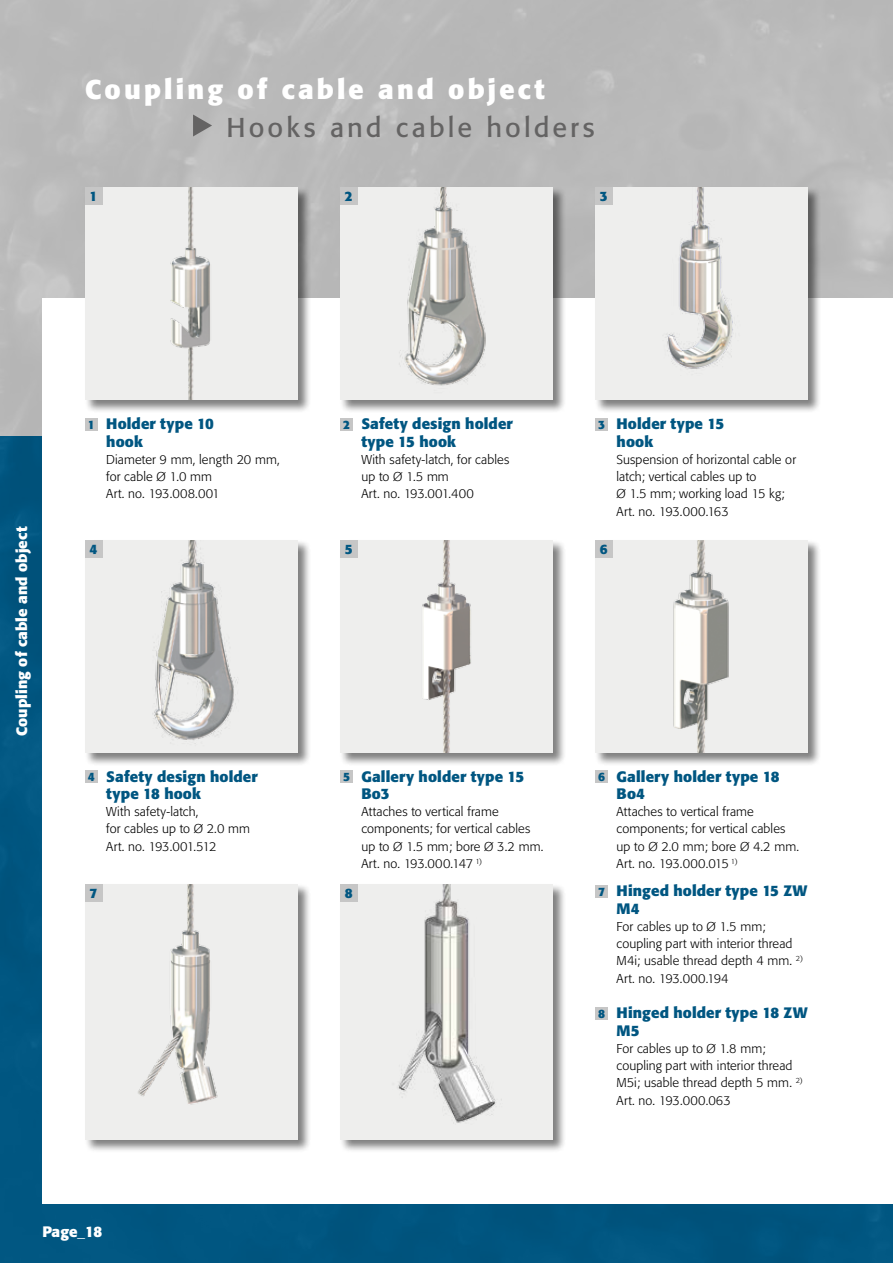
<style>
.page{position:relative;width:893px;height:1263px;background:#fff}
.page>*{position:absolute;margin:0;border:0;box-sizing:border-box;transform-origin:0 0}
.t1{font:700 27px "Formata";letter-spacing:.12em;color:#fff}
.t2{font:27px "Formata";letter-spacing:.115em;color:#646363}
.t3{font:700 15px/17.2px "Formata";letter-spacing:.01em;color:#005681}
.t4{font:700 15px "Formata";letter-spacing:.005em;color:#fff}
.t5{font:700 13.5px "Formata";color:#005681}
.t6{font:300 12.75px/17.2px "Formata";letter-spacing:.01em;color:#000}
.s1{font-size:12px}
</style>
<div class="page">
<img style="left:0;top:0;width:893px;height:1263px">
<div style="left:43px;top:298px;width:850px;height:905px;background:#fff"></div>
<div style="left:84px;top:186px;width:227px;height:227px;background:#000;opacity:.5"></div>
<img style="left:85px;top:187px;width:213px;height:213px">
<div style="left:339px;top:186px;width:227px;height:227px;background:#000;opacity:.5"></div>
<img style="left:340px;top:187px;width:213px;height:213px">
<div style="left:84px;top:539px;width:227px;height:227px;background:#000;opacity:.5"></div>
<img style="left:85px;top:540px;width:213px;height:213px">
<div style="left:594px;top:539px;width:228px;height:227px;background:#000;opacity:.5"></div>
<img style="left:595px;top:540px;width:213px;height:213px">
<div style="left:594px;top:186px;width:228px;height:227px;background:#000;opacity:.5"></div>
<img style="left:595px;top:187px;width:213px;height:213px">
<div style="left:339px;top:539px;width:227px;height:227px;background:#000;opacity:.5"></div>
<img style="left:340px;top:540px;width:213px;height:213px">
<div style="left:339px;top:883px;width:227px;height:270px;background:#000;opacity:.5"></div>
<img style="left:340px;top:884px;width:213px;height:256px">
<div style="left:84px;top:883px;width:227px;height:270px;background:#000;opacity:.5"></div>
<img style="left:85px;top:884px;width:213px;height:256px">
<div style="left:85px;top:187px;width:17px;height:17px;background:#c6c6c6"></div>
<div style="left:340px;top:187px;width:17px;height:17px;background:#c6c6c6"></div>
<div style="left:595px;top:187px;width:17px;height:17px;background:#c6c6c6"></div>
<div style="left:85px;top:540px;width:17px;height:17px;background:#c6c6c6"></div>
<div style="left:340px;top:540px;width:17px;height:17px;background:#c6c6c6"></div>
<div style="left:595px;top:540px;width:17px;height:17px;background:#c6c6c6"></div>
<div style="left:340px;top:884px;width:17px;height:17px;background:#c6c6c6"></div>
<div style="left:85px;top:884px;width:17px;height:17px;background:#c6c6c6"></div>
<div style="left:85px;top:418px;width:13px;height:12px;background:#c6c6c6"></div>
<div style="left:340px;top:418px;width:13px;height:12px;background:#c6c6c6"></div>
<div style="left:595px;top:418px;width:13px;height:12px;background:#c6c6c6"></div>
<div style="left:85px;top:770px;width:13px;height:13px;background:#c6c6c6"></div>
<div style="left:595px;top:770px;width:13px;height:13px;background:#c6c6c6"></div>
<div style="left:340px;top:770px;width:13px;height:13px;background:#c6c6c6"></div>
<svg style="left:193px;top:115px;width:19px;height:21px"></svg>
<div style="left:595px;top:1006px;width:13px;height:13px;background:#c6c6c6"></div>
<div style="left:595px;top:885px;width:13px;height:12px;background:#c6c6c6"></div>
<h1 class="t1" style="left:85px;top:73px;width:461px">Coupling of cable and object</h1>
<h1 class="t2" style="left:226px;top:111px;width:370px">Hooks and cable holders</h1>
<p class="t5" style="left:90px;top:188px;width:9px">1</p>
<p class="t5" style="left:345px;top:188px;width:9px">2</p>
<p class="t5" style="left:600px;top:188px;width:9px">3</p>
<p class="t4" style="left:13px;top:736px;width:211px;rotate:-90deg">Coupling of cable and object</p>
<p class="t3" style="left:106px;top:415px;width:109px;text-indent:-18px"><span class="s1">1</span> Holder type 10 hook</p>
<p class="t6" style="left:106px;top:451px;width:175px">Diameter 9 mm, length 20 mm, for cable Ø 1.0 mm<br>Art. no. 193.008.001</p>
<p class="t3" style="left:361px;top:415px;width:153px;text-indent:-18px"><span class="s1">2</span> Safety design holder type 15 hook</p>
<p class="t6" style="left:361px;top:451px;width:149px">With safety-latch, for cables up to Ø 1.5 mm<br>Art. no. 193.001.400</p>
<p class="t3" style="left:617px;top:415px;width:109px;text-indent:-18px"><span class="s1">3</span> Holder type 15 hook</p>
<p class="t6" style="left:617px;top:451px;width:181px">Suspension of horizontal cable or latch; vertical cables up to<br>Ø 1.5 mm; working load 15 kg;<br>Art. no. 193.000.163</p>
<p class="t5" style="left:90px;top:541px;width:9px">4</p>
<p class="t5" style="left:345px;top:541px;width:9px">5</p>
<p class="t5" style="left:600px;top:541px;width:9px">6</p>
<p class="t3" style="left:106px;top:767px;width:153px;text-indent:-18px"><span class="s1">4</span> Safety design holder type 18 hook</p>
<p class="t6" style="left:106px;top:803px;width:145px">With safety-latch,<br>for cables up to Ø 2.0 mm<br>Art. no. 193.001.512</p>
<p class="t3" style="left:361px;top:767px;width:164px;text-indent:-18px"><span class="s1">5</span> Gallery holder type 15<br>Bo3</p>
<p class="t6" style="left:361px;top:803px;width:183px">Attaches to vertical frame components; for vertical cables up to Ø 1.5 mm; bore Ø 3.2 mm.<br>Art. no. 193.000.147 <sup>1)</sup></p>
<p class="t5" style="left:90px;top:885px;width:9px">7</p>
<p class="t5" style="left:345px;top:885px;width:9px">8</p>
<p class="t3" style="left:617px;top:767px;width:164px;text-indent:-18px"><span class="s1">6</span> Gallery holder type 18<br>Bo4</p>
<p class="t6" style="left:617px;top:803px;width:184px">Attaches to vertical frame components; for vertical cables up to Ø 2.0 mm; bore Ø 4.2 mm.<br>Art. no. 193.000.015 <sup>1)</sup></p>
<p class="t3" style="left:617px;top:882px;width:193px;text-indent:-18px"><span class="s1">7</span> Hinged holder type 15 ZW<br>M4</p>
<p class="t6" style="left:617px;top:918px;width:188px">For cables up to Ø 1.5 mm; coupling part with interior thread<br>M4i; usable thread depth 4 mm. <sup>2)<br></sup>Art. no. 193.000.194</p>
<p class="t3" style="left:617px;top:1004px;width:193px;text-indent:-18px"><span class="s1">8</span> Hinged holder type 18 ZW<br>M5</p>
<p class="t6" style="left:617px;top:1040px;width:188px">For cables up to Ø 1.8 mm; coupling part with interior thread<br>M5i; usable thread depth 5 mm. <sup>2)<br></sup>Art. no. 193.000.063</p>
<p class="t4" style="left:43px;top:1222px;width:61px">Page_18</p>
</div>
